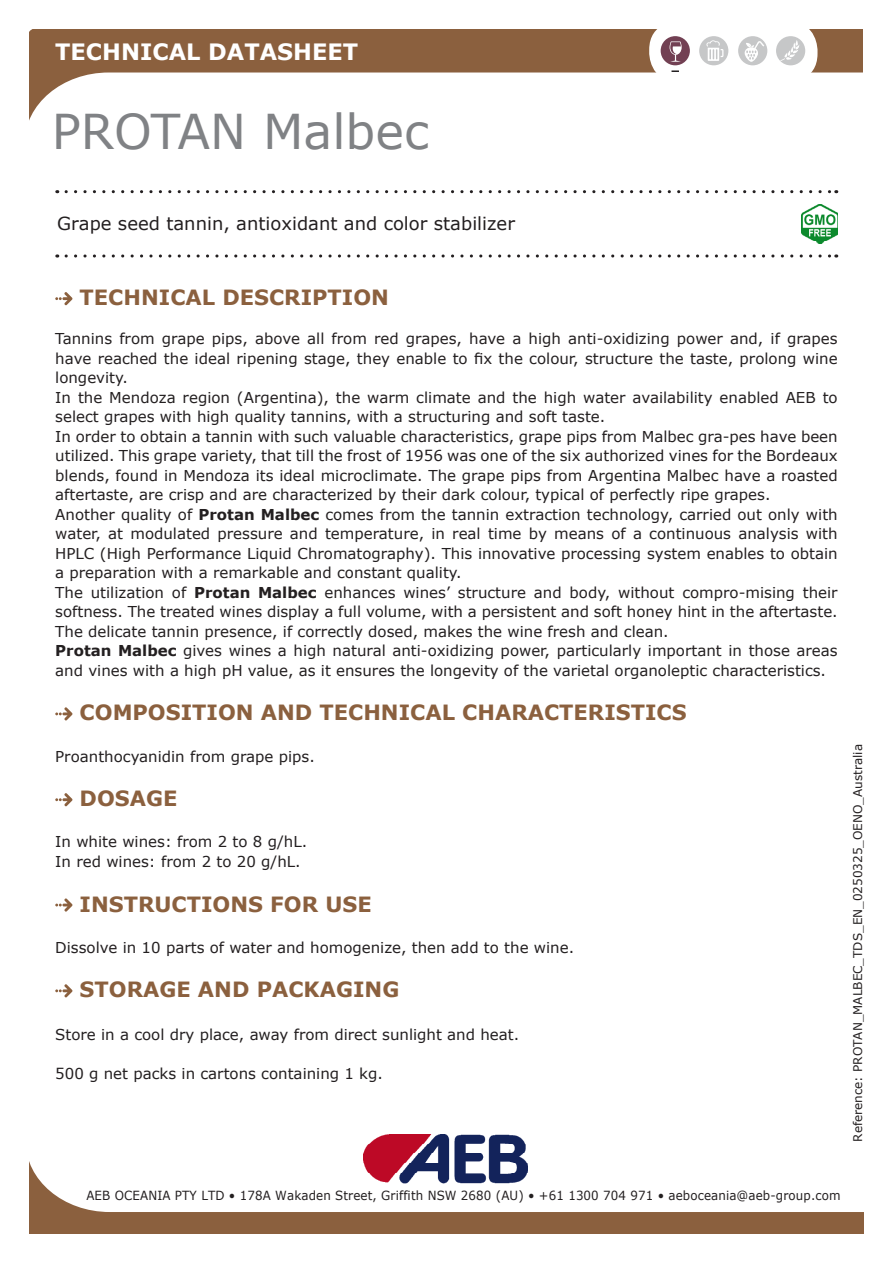
<style>
.page{position:relative;width:893px;height:1263px;background:#fff}
.page>*{position:absolute;margin:0;border:0;box-sizing:border-box;transform-origin:0 0}
.t1{font:48px "Verdana";color:#808285}
.t2{font:700 22.5px "Verdana";color:#fff}
.t3{font:700 21px "Verdana";color:#8b603e}
.t4{font:18px "Verdana";color:#231f20}
.t5{font:15px/19.5px "Verdana";color:#231f20;text-align:justify}
.t6{font:12.6px "Verdana";letter-spacing:.01em;color:#231f20;scale:.94 1}
.t7{font:12px "Verdana";color:#231f20}
.s1{font-weight:700}
</style>
<div class="page">
<svg style="left:30px;top:1164px;width:834px;height:69px"></svg>
<svg style="left:66px;top:190px;width:771px;height:3px"></svg>
<svg style="left:66px;top:254px;width:771px;height:4px"></svg>
<svg style="left:29px;top:30px;width:834px;height:91px"></svg>
<svg style="left:649px;top:21px;width:167px;height:61px"></svg>
<div style="left:650px;top:22px;width:167px;height:60px;background:#fff;border-radius:28px"></div>
<svg style="left:671px;top:70px;width:8px;height:2px"></svg>
<div style="left:776px;top:36px;width:29px;height:29px;background:#c6c7c8;border-radius:50%"></div>
<svg style="left:780px;top:40px;width:20px;height:21px"></svg>
<div style="left:738px;top:36px;width:29px;height:29px;background:#c6c7c8;border-radius:50%"></div>
<div style="left:661px;top:36px;width:29px;height:29px;background:#724053;border-radius:50%"></div>
<div style="left:699px;top:36px;width:29px;height:29px;background:#c6c7c8;border-radius:50%"></div>
<svg style="left:706px;top:40px;width:17px;height:21px"></svg>
<svg style="left:670px;top:41px;width:12px;height:21px"></svg>
<svg style="left:745px;top:41px;width:19px;height:21px"></svg>
<img style="left:363px;top:1134px;width:165px;height:49px">
<img style="left:802px;top:204px;width:36px;height:39px">
<svg style="left:55px;top:292px;width:17px;height:13px"></svg>
<svg style="left:55px;top:707px;width:17px;height:13px"></svg>
<svg style="left:55px;top:793px;width:17px;height:13px"></svg>
<svg style="left:55px;top:898px;width:17px;height:13px"></svg>
<svg style="left:55px;top:984px;width:17px;height:13px"></svg>
<h2 class="t2" style="left:55px;top:36px;width:304px">TECHNICAL DATASHEET</h2>
<p class="t1" style="left:52px;top:99px;width:379px">PROTAN Malbec</p>
<p class="t4" style="left:57px;top:211px;width:459px">Grape seed tannin, antioxidant and color stabilizer</p>
<p class="t3" style="left:80px;top:283px;width:311px">TECHNICAL DESCRIPTION</p>
<p class="t5" style="left:55px;top:329px;width:784px">Tannins from grape pips, above all from red grapes, have a high anti-oxidizing power and, if grapes have reached the ideal ripening stage, they enable to fix the colour, structure the taste, prolong wine longevity.</p>
<p class="t5" style="left:55px;top:387px;width:784px">In the Mendoza region (Argentina), the warm climate and the high water availability enabled AEB to select grapes with high quality tannins, with a structuring and soft taste.</p>
<p class="t5" style="left:55px;top:426px;width:784px">In order to obtain a tannin with such valuable characteristics, grape pips from Malbec gra-pes have been utilized. This grape variety, that till the frost of 1956 was one of the six authorized vines for the Bordeaux blends, found in Mendoza its ideal microclimate. The grape pips from Argentina Malbec have a roasted aftertaste, are crisp and are characterized by their dark colour, typical of perfectly ripe grapes.</p>
<p class="t5" style="left:55px;top:504px;width:784px">Another quality of <span class="s1">Protan Malbec</span> comes from the tannin extraction technology, carried out only with water, at modulated pressure and temperature, in real time by means of a continuous analysis with HPLC (High Performance Liquid Chromatography). This innovative processing system enables to obtain a preparation with a remarkable and constant quality.</p>
<p class="t5" style="left:55px;top:582px;width:784px">The utilization of <span class="s1">Protan Malbec</span> enhances wines’ structure and body, without compro-mising their softness. The treated wines display a full volume, with a persistent and soft honey hint in the aftertaste.<br>The delicate tannin presence, if correctly dosed, makes the wine fresh and clean.</p>
<p class="t5" style="left:55px;top:641px;width:784px"><span class="s1">Protan Malbec</span> gives wines a high natural anti-oxidizing power, particularly important in those areas and vines with a high pH value, as it ensures the longevity of the varietal organoleptic characteristics.</p>
<p class="t3" style="left:80px;top:698px;width:608px">COMPOSITION AND TECHNICAL CHARACTERISTICS</p>
<p class="t5" style="left:55px;top:746px;width:261px">Proanthocyanidin from grape pips.</p>
<p class="t3" style="left:80px;top:784px;width:99px">DOSAGE</p>
<p class="t5" style="left:55px;top:832px;width:253px">In white wines: from 2 to 8 g/hL.</p>
<p class="t5" style="left:55px;top:851px;width:247px">In red wines: from 2 to 20 g/hL.</p>
<p class="t3" style="left:80px;top:889px;width:294px">INSTRUCTIONS FOR USE</p>
<p class="t5" style="left:55px;top:937px;width:520px">Dissolve in 10 parts of water and homogenize, then add to the wine.</p>
<p class="t3" style="left:80px;top:975px;width:321px">STORAGE AND PACKAGING</p>
<p class="t5" style="left:55px;top:1025px;width:465px">Store in a cool dry place, away from direct sunlight and heat.</p>
<p class="t5" style="left:55px;top:1064px;width:329px">500 g net packs in cartons containing 1 kg.</p>
<p class="t7" style="left:850px;top:1142px;width:399px;rotate:-90deg">Reference: PROTAN_MALBEC_TDS_EN_0250325_OENO_Australia</p>
<p class="t6" style="left:86px;top:1187px;width:804px">AEB OCEANIA PTY LTD • 178A Wakaden Street, Griffith NSW 2680 (AU) • +61 1300 704 971 • aeboceania@aeb-group.com</p>
</div>
